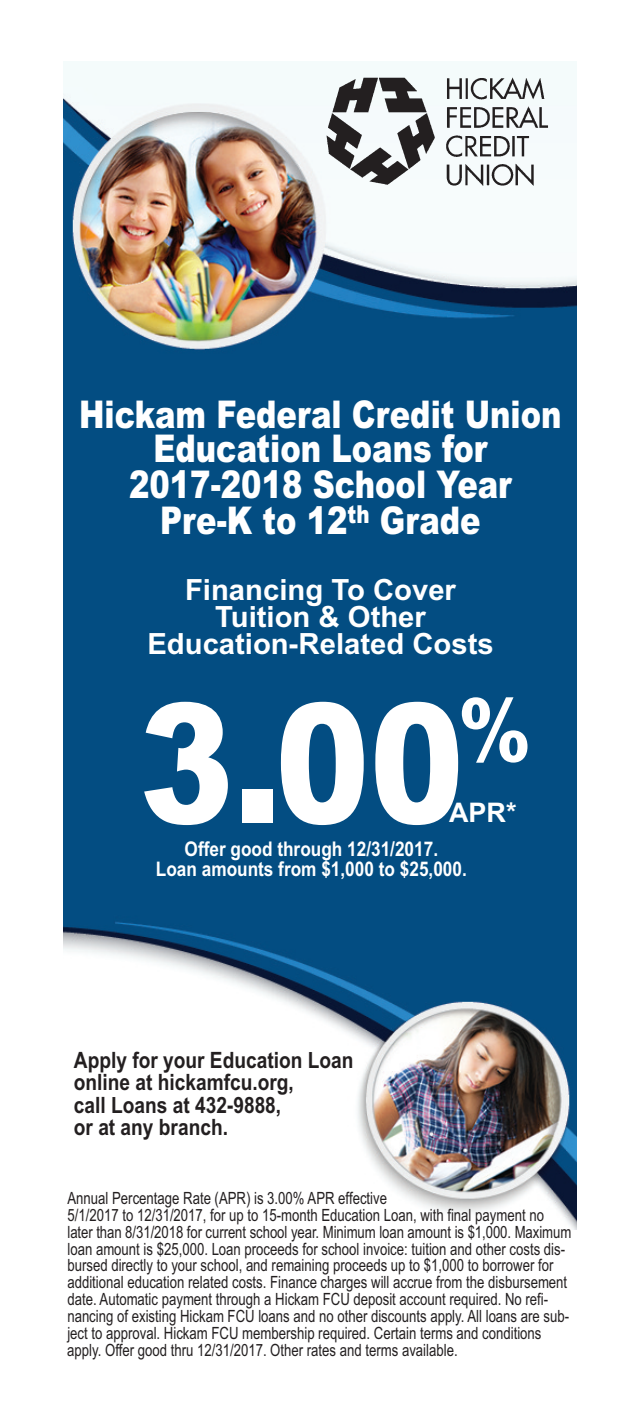
<style>
.page{position:relative;width:633px;height:1418px;background:#fff}
.page>*{position:absolute;margin:0;border:0;box-sizing:border-box;transform-origin:0 0}
.t1{font:900 166.5px "Arial";color:#fff;scale:.85 1}
.t2{font:900 38.25px/35.3px "Arial";color:#fff;text-align:center;scale:.8 1}
.t3{font:700 29.25px/27px "Arial";color:#fff;text-align:center}
.t4{font:700 27px "Arial";color:#fff}
.t5{font:700 22.5px/22.5px "Arial";color:#231f20;scale:.85 1}
.t6{font:700 20.25px/20.2px "Arial";color:#fff;text-align:center;scale:.85 1}
.t7{font:16.88px/16.9px "Arial";color:#231f20;scale:.78 1}
</style>
<div class="page">
<img style="left:64px;top:61px;width:513px;height:1168px">
<img style="left:318px;top:72px;width:235px;height:118px">
<h2 class="t2" style="left:79px;top:397px;width:604px">Hickam Federal Credit Union<br>Education Loans for<br>2017-2018 School Year<br>Pre-K to 12<sup>th</sup> Grade</h2>
<h3 class="t3" style="left:147px;top:576px;width:348px">Financing To Cover<br>Tuition &amp; Other<br>Education-Related Costs</h3>
<h1 class="t1" style="left:139px;top:668px;width:462px">3.00<sup>%</sup></h1>
<h3 class="t4" style="left:449px;top:797px;width:69px">APR*</h3>
<p class="t6" style="left:156px;top:838px;width:367px">Offer good through 12/31/2017.<br>Loan amounts from $1,000 to $25,000.</p>
<h3 class="t5" style="left:74px;top:1048px;width:330px">Apply for your Education Loan online at hickamfcu.org,<br>call Loans at 432-9888,<br>or at any branch.</h3>
<p class="t7" style="left:67px;top:1189px;width:648px">Annual Percentage Rate (APR) is 3.00% APR effective<br>5/1/2017 to 12/31/2017, for up to 15-month Education Loan, with final payment no later than 8/31/2018 for current school year. Minimum loan amount is $1,000. Maximum loan amount is $25,000. Loan proceeds for school invoice: tuition and other costs dis&shy;bursed directly to your school, and remaining proceeds up to $1,000 to borrower for additional education related costs. Finance charges will accrue from the disbursement date. Automatic payment through a Hickam FCU deposit account required. No refi&shy;nancing of existing Hickam FCU loans and no other discounts apply. All loans are sub&shy;ject to approval. Hickam FCU membership required. Certain terms and conditions apply. Offer good thru 12/31/2017. Other rates and terms available.</p>
</div>
